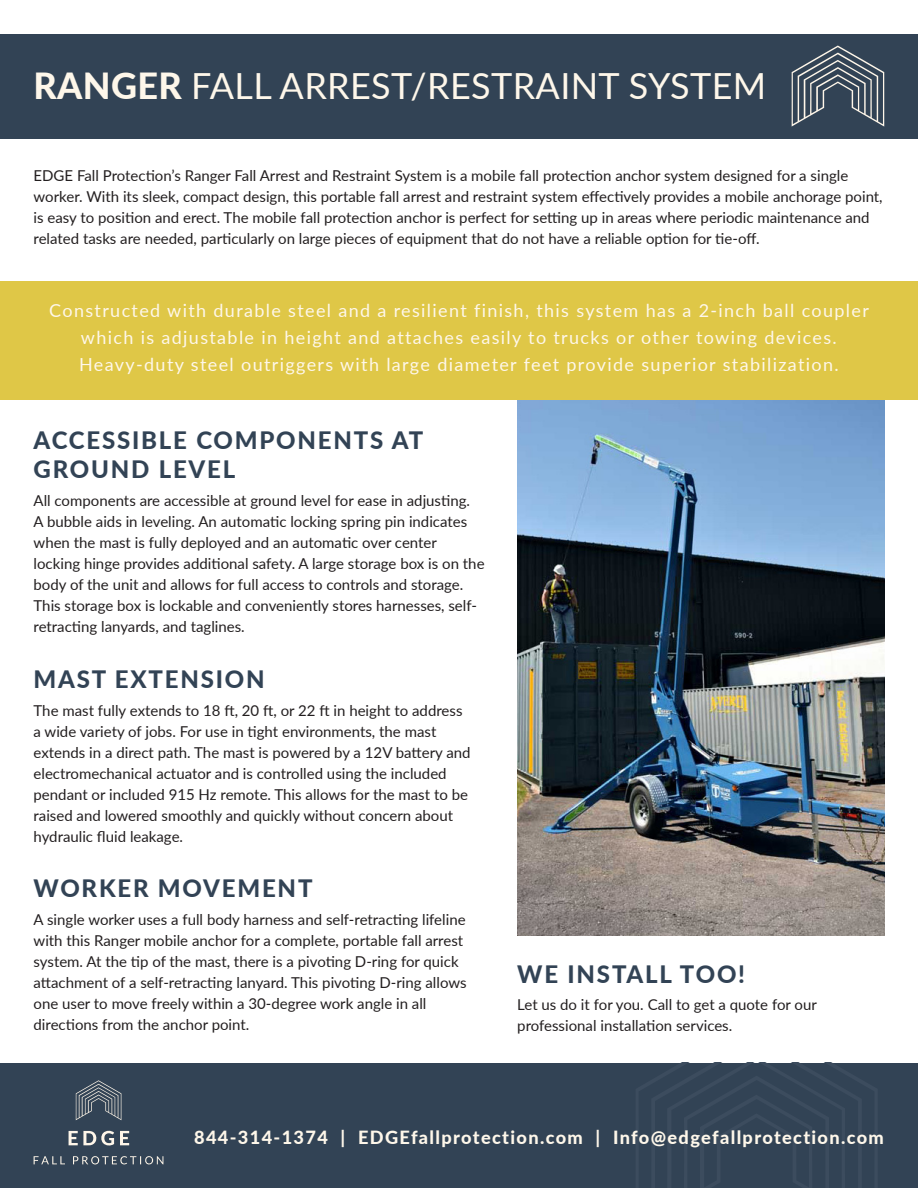
<style>
.page{position:relative;width:918px;height:1188px;background:#fff}
.page>*{position:absolute;margin:0;border:0;box-sizing:border-box;transform-origin:0 0}
.t1{font:36px "Lato";letter-spacing:.01em;color:#fef7ea}
.t2{font:800 24px/28.8px "Lato";letter-spacing:.075em;color:#324355}
.t3{font:800 18.15px "Lato";letter-spacing:.075em;color:#fef7ea}
.Larger_callout_text{font:18px/27px "Lato";letter-spacing:.075em;color:#fef7ea;text-align:center}
.Body_copy_first_para{font:15px/21px "Lato";color:#231f20}
.Body_copy{font:15px/21px "Lato";color:#231f20}
.s1{font-weight:800}
</style>
<div class="page">
<div style="left:0;top:34px;width:918px;height:104px;background:#324355"></div>
<svg style="left:792px;top:46px;width:92px;height:81px"></svg>
<div style="left:0;top:1063px;width:918px;height:125px;background:#324355"></div>
<svg style="left:76px;top:1080px;width:45px;height:40px"></svg>
<svg style="left:69px;top:1130px;width:45px;height:16px"></svg>
<svg style="left:120px;top:1131px;width:9px;height:14px"></svg>
<svg style="left:34px;top:1156px;width:31px;height:8px"></svg>
<svg style="left:73px;top:1156px;width:90px;height:9px"></svg>
<img style="left:517px;top:400px;width:368px;height:535px">
<div style="left:0;top:281px;width:918px;height:119px;background:#dfc747"></div>
<p class="t1" style="left:34px;top:60px;width:734px"><span class="s1">RANGER</span> FALL ARREST/RESTRAINT SYSTEM</p>
<p class="Body_copy" style="left:34px;top:164px;width:851px">EDGE Fall Protection’s Ranger Fall Arrest and Restraint System is a mobile fall protection anchor system designed for a single worker. With its sleek, compact design, this portable fall arrest and restraint system effectively provides a mobile anchorage point, is easy to position and erect. The mobile fall protection anchor is perfect for setting up in areas where periodic maintenance and related tasks are needed, particularly on large pieces of equipment that do not have a reliable option for tie-off.</p>
<p class="Larger_callout_text" style="left:49px;top:296px;width:821px">Constructed with durable steel and a resilient finish, this system has a 2-inch ball coupler which is adjustable in height and attaches easily to trucks or other towing devices.<br>Heavy-duty steel outriggers with large diameter feet provide superior stabilization.</p>
<p class="t2" style="left:34px;top:425px;width:391px">ACCESSIBLE COMPONENTS AT<br>GROUND LEVEL</p>
<p class="Body_copy_first_para" style="left:34px;top:489px;width:453px">All components are accessible at ground level for ease in adjusting.<br>A bubble aids in leveling. An automatic locking spring pin indicates when the mast is fully deployed and an automatic over center locking hinge provides additional safety. A large storage box is on the body of the unit and allows for full access to controls and storage.<br>This storage box is lockable and conveniently stores harnesses, self&shy;retracting lanyards, and taglines.</p>
<p class="t2" style="left:34px;top:664px;width:233px">MAST EXTENSION</p>
<p class="Body_copy_first_para" style="left:34px;top:699px;width:438px">The mast fully extends to 18 ft, 20 ft, or 22 ft in height to address a wide variety of jobs. For use in tight environments, the mast extends in a direct path. The mast is powered by a 12V battery and electromechanical actuator and is controlled using the included pendant or included 915 Hz remote. This allows for the mast to be raised and lowered smoothly and quickly without concern about hydraulic fluid leakage.</p>
<p class="t2" style="left:34px;top:873px;width:280px">WORKER MOVEMENT</p>
<p class="Body_copy_first_para" style="left:34px;top:909px;width:435px">A single worker uses a full body harness and self-retracting lifeline with this Ranger mobile anchor for a complete, portable fall arrest system. At the tip of the mast, there is a pivoting D-ring for quick attachment of a self-retracting lanyard. This pivoting D-ring allows one user to move freely within a 30-degree work angle in all directions from the anchor point.</p>
<p class="t2" style="left:517px;top:958px;width:229px">WE INSTALL TOO!</p>
<p class="Body_copy_first_para" style="left:517px;top:994px;width:301px">Let us do it for you. Call to get a quote for our professional installation services.</p>
<p class="t3" style="left:194px;top:1124px;width:691px">844-314-1374 | EDGEfallprotection.com | Info@edgefallprotection.com</p>
</div>
